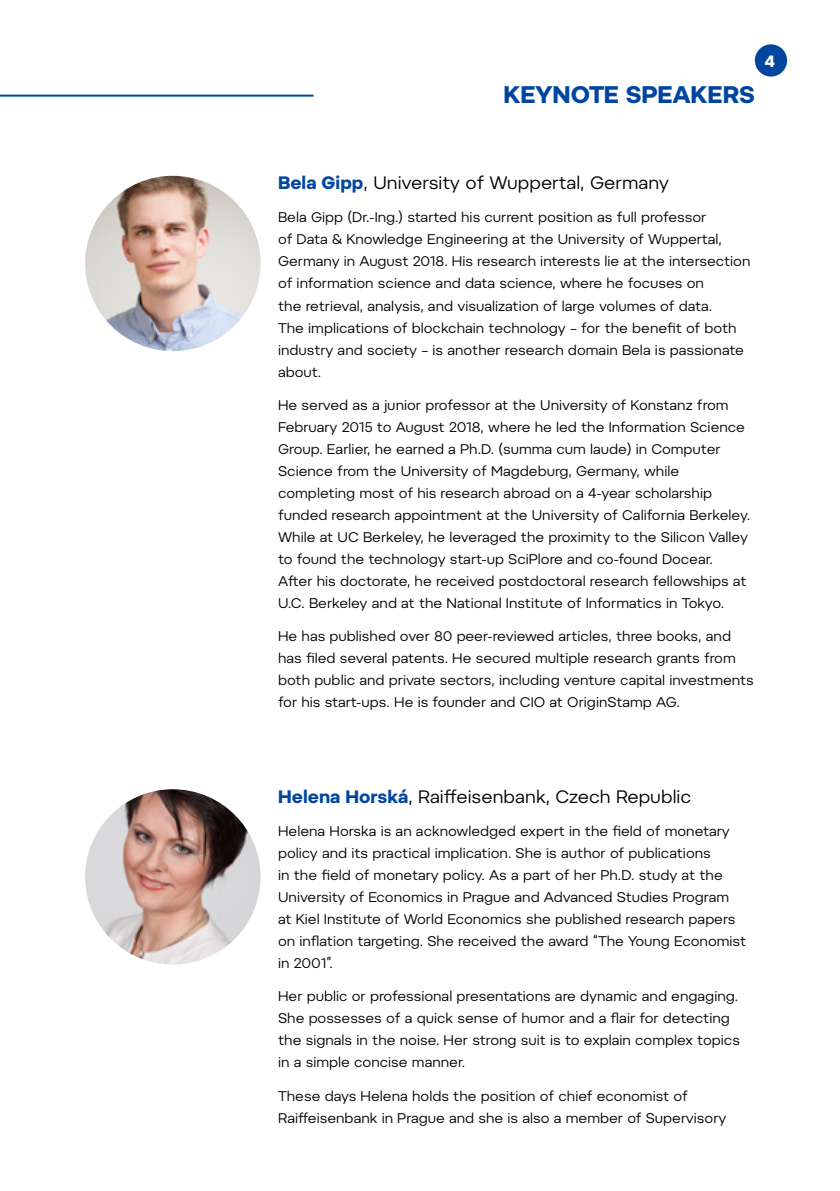
<style>
.page{position:relative;width:840px;height:1191px;background:#fff}
.page>*{position:absolute;margin:0;border:0;box-sizing:border-box;transform-origin:0 0}
.t1{font:700 24px "Pepi";color:#0046a0}
.t2{font:18px "Pepi";color:#000}
.t3{font:700 16.4px "Pepi";color:#fff}
.t4{font:14px/22px "Pepi";color:#000}
.s1{font-weight:700;color:#0046a0}
</style>
<div class="page">
<div style="left:754px;top:44px;width:32px;height:33px;background:#0046a0;border-radius:50%"></div>
<hr style="left:0;top:95px;width:313px;height:2px;background:#0046a0">
<img style="left:85px;top:176px;width:175px;height:175px;border-radius:88px">
<img style="left:85px;top:789px;width:175px;height:175px;border-radius:88px">
<h1 class="t1" style="left:503px;top:80px;width:252px">KEYNOTE SPEAKERS</h1>
<p class="t3" style="left:764px;top:51px;width:12px">4</p>
<p class="t2" style="left:278px;top:172px;width:392px"><span class="s1">Bela Gipp</span>, University of Wuppertal, Germany</p>
<p class="t4" style="left:278px;top:206px;width:473px">Bela Gipp (Dr.‑Ing.) started his current position as full professor<br>of Data &amp; Knowledge Engineering at the University of Wuppertal, Germany in August 2018. His research interests lie at the intersection of information science and data science, where he focuses on<br>the retrieval, analysis, and visualization of large volumes of data.<br>The implications of blockchain technology – for the benefit of both industry and society – is another research domain Bela is passionate about.</p>
<p class="t4" style="left:278px;top:393px;width:473px">He served as a junior professor at the University of Konstanz from February 2015 to August 2018, where he led the Information Science Group. Earlier, he earned a Ph.D. (summa cum laude) in Computer Science from the University of Magdeburg, Germany, while completing most of his research abroad on a 4‑year scholarship funded research appointment at the University of California Berkeley.<br>While at UC Berkeley, he leveraged the proximity to the Silicon Valley to found the technology start‑up SciPlore and co‑found Docear.<br>After his doctorate, he received postdoctoral research fellowships at U.C. Berkeley and at the National Institute of Informatics in Tokyo.</p>
<p class="t4" style="left:278px;top:625px;width:477px">He has published over 80 peer‑reviewed articles, three books, and has filed several patents. He secured multiple research grants from both public and private sectors, including venture capital investments for his start‑ups. He is founder and CIO at OriginStamp AG.</p>
<p class="t2" style="left:278px;top:785px;width:414px"><span class="s1">Helena Horská</span>, Raiffeisenbank, Czech Republic</p>
<p class="t4" style="left:278px;top:819px;width:469px">Helena Horska is an acknowledged expert in the field of monetary policy and its practical implication. She is author of publications<br>in the field of monetary policy. As a part of her Ph.D. study at the University of Economics in Prague and Advanced Studies Program at Kiel Institute of World Economics she published research papers on inflation targeting. She received the award “The Young Economist in 2001”.</p>
<p class="t4" style="left:278px;top:985px;width:463px">Her public or professional presentations are dynamic and engaging.<br>She possesses of a quick sense of humor and a flair for detecting the signals in the noise. Her strong suit is to explain complex topics in a simple concise manner.</p>
<p class="t4" style="left:278px;top:1084px;width:449px">These days Helena holds the position of chief economist of<br>Raiffeisenbank in Prague and she is also a member of Supervisory</p>
</div>
